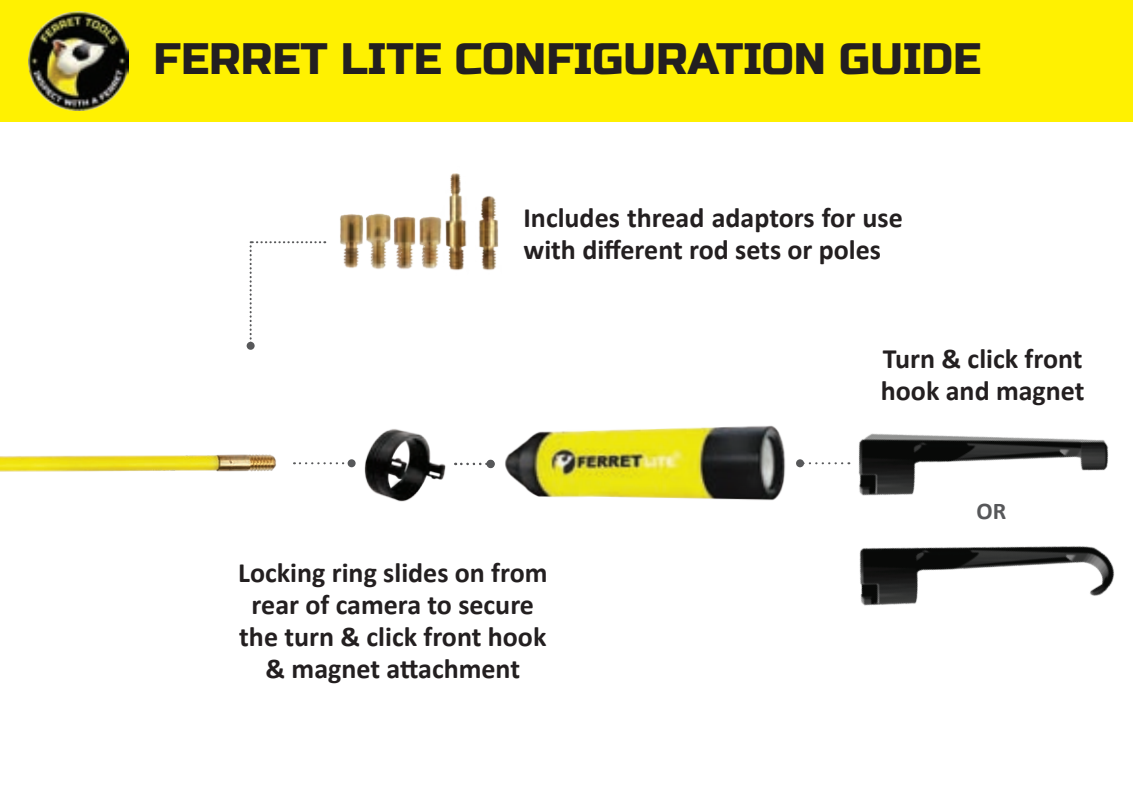
<style>
.page{position:relative;width:1133px;height:793px;background:#fff}
.page>*{position:absolute;margin:0;border:0;box-sizing:border-box;transform-origin:0 0}
.t1{font:44px "Russo One";color:#231f20}
.t2{font:700 28px/32px "Calibri";color:#231f20}
.t3{font:700 24px "Calibri";color:#57585a}
</style>
<div class="page">
<div style="left:0;top:0;width:1133px;height:122px;background:#fff101"></div>
<img style="left:29px;top:12px;width:99px;height:99px">
<img style="left:487px;top:425px;width:324px;height:76px">
<img style="left:340px;top:173px;width:159px;height:98px">
<img style="left:0;top:454px;width:276px;height:18px">
<img style="left:822px;top:433px;width:293px;height:171px">
<img style="left:364px;top:429px;width:82px;height:73px">
<svg style="left:804px;top:462px;width:38px;height:2px"></svg>
<div style="left:796px;top:459px;width:8px;height:8px;background:#57585a;border-radius:50%"></div>
<svg style="left:455px;top:462px;width:32px;height:3px"></svg>
<div style="left:487px;top:460px;width:8px;height:8px;background:#57585a;border-radius:50%"></div>
<svg style="left:294px;top:462px;width:54px;height:2px"></svg>
<div style="left:348px;top:459px;width:8px;height:8px;background:#57585a;border-radius:50%"></div>
<svg style="left:250px;top:241px;width:75px;height:102px"></svg>
<div style="left:247px;top:342px;width:8px;height:8px;background:#57585a;border-radius:50%"></div>
<h1 class="t1" style="left:154px;top:33px;width:829px">FERRET LITE CONFIGURATION GUIDE</h1>
<p class="t2" style="left:523px;top:201px;width:381px">Includes thread adaptors for use with different rod sets or poles</p>
<p class="t2" style="left:881px;top:342px;width:205px">Turn &amp; click front hook and magnet</p>
<p class="t2" style="left:238px;top:556px;width:311px;text-align:center">Locking ring slides on from rear of camera to secure the turn &amp; click front hook &amp; magnet attachment</p>
<p class="t3" style="left:976px;top:494px;width:31px">OR</p>
</div>
